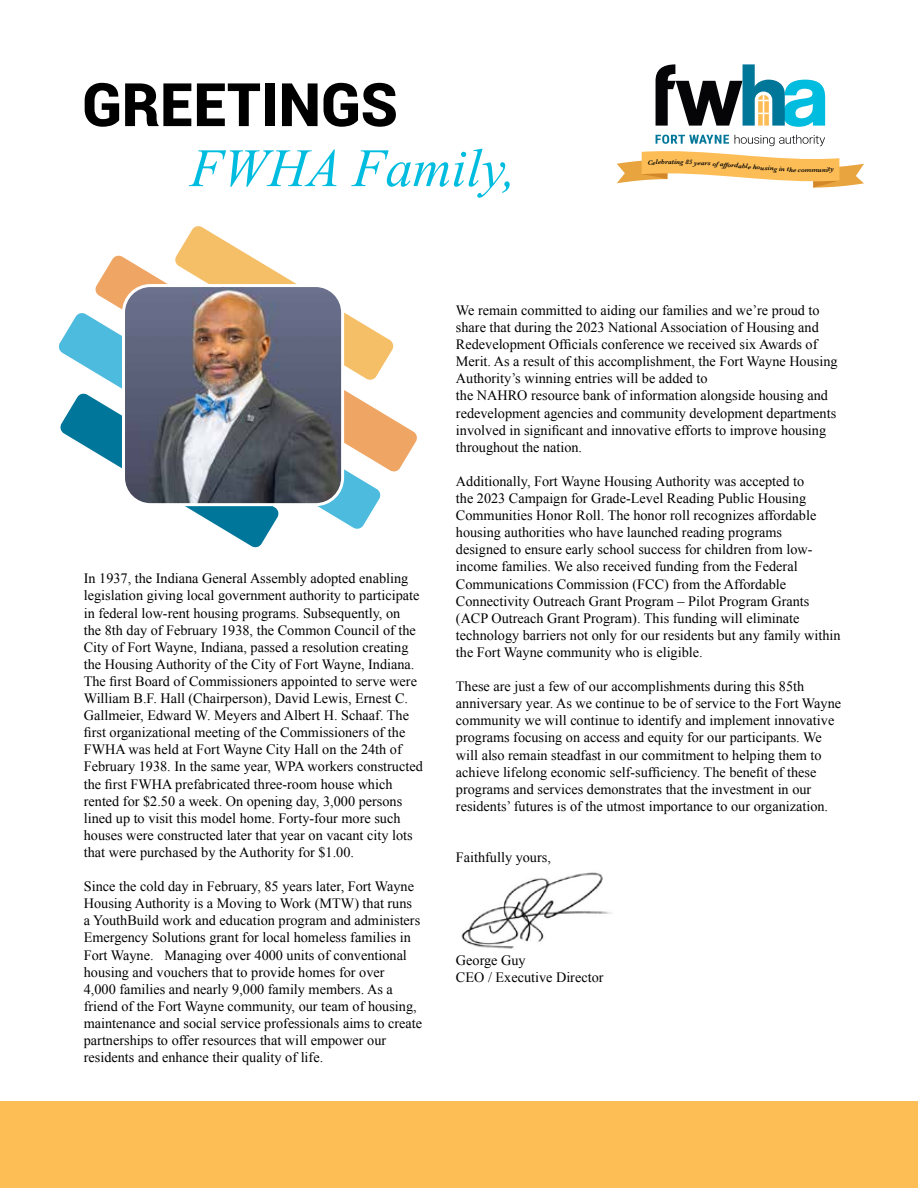
<style>
.page{position:relative;width:918px;height:1188px;background:#fff}
.page>*{position:absolute;margin:0;border:0;box-sizing:border-box;transform-origin:0 0}
.t1{font:900 60px "Roboto";color:#000}
.t2{font:italic 54px "Times New Roman";color:#00bddf}
.t3{font:14.25px/17.1px "Times New Roman";color:#000}
.t4{font:italic 600 6.75px "Baskerville";color:#010101}
</style>
<div class="page">
<img style="left:461px;top:872px;width:151px;height:77px">
<div style="left:0;top:1101px;width:918px;height:87px;background:#fdbe56"></div>
<svg style="left:177px;top:226px;width:71px;height:29px"></svg>
<svg style="left:95px;top:255px;width:322px;height:217px"></svg>
<svg style="left:58px;top:312px;width:323px;height:217px"></svg>
<svg style="left:59px;top:393px;width:220px;height:155px"></svg>
<img style="left:124px;top:286px;width:219px;height:219px">
<div style="left:122px;top:284px;width:222px;height:222px;border:3px solid #fff;border-radius:27px"></div>
<svg style="left:656px;top:64px;width:169px;height:63px"></svg>
<div style="left:758px;top:101px;width:5px;height:12px;background:#fcbd57"></div>
<div style="left:758px;top:114px;width:5px;height:12px;background:#fcbd57"></div>
<div style="left:764px;top:101px;width:5px;height:12px;background:#fcbd57"></div>
<div style="left:764px;top:114px;width:5px;height:12px;background:#fcbd57"></div>
<svg style="left:617px;top:135px;width:247px;height:53px"></svg>
<h1 class="t1" style="left:82px;top:62px;width:317px">GREETINGS</h1>
<h2 class="t2" style="left:190px;top:131px;width:327px">FWHA Family,</h2>
<p class="t4" style="left:668px;top:157px;width:10px">ati</p>
<p class="t4" style="left:705px;top:158px;width:15px;rotate:4deg">rs of</p>
<p class="t4" style="left:721px;top:159px;width:42px;rotate:5deg">affordable ho</p>
<p class="t4" style="left:761px;top:163px;width:18px;rotate:4deg">using</p>
<p class="t4" style="left:805px;top:165px;width:8px">m</p>
<p class="t3" style="left:84px;top:570px;width:340px">In 1937, the Indiana General Assembly adopted enabling legislation giving local government authority to participate in federal low-rent housing programs. Subsequently, on<br>the 8th day of February 1938, the Common Council of the City of Fort Wayne, Indiana, passed a resolution creating the Housing Authority of the City of Fort Wayne, Indiana.<br>The first Board of Commissioners appointed to serve were William B.F. Hall (Chairperson), David Lewis, Ernest C.<br>Gallmeier, Edward W. Meyers and Albert H. Schaaf. The first organizational meeting of the Commissioners of the FWHA was held at Fort Wayne City Hall on the 24th of February 1938. In the same year, WPA workers constructed the first FWHA prefabricated three-room house which rented for $2.50 a week. On opening day, 3,000 persons lined up to visit this model home. Forty-four more such houses were constructed later that year on vacant city lots that were purchased by the Authority for $1.00.</p>
<p class="t3" style="left:84px;top:878px;width:340px">Since the cold day in February, 85 years later, Fort Wayne Housing Authority is a Moving to Work (MTW) that runs<br>a YouthBuild work and education program and administers Emergency Solutions grant for local homeless families in Fort Wayne. Managing over 4000 units of conventional housing and vouchers that to provide homes for over<br>4,000 families and nearly 9,000 family members. As a friend of the Fort Wayne community, our team of housing, maintenance and social service professionals aims to create partnerships to offer resources that will empower our residents and enhance their quality of life.</p>
<p class="t3" style="left:456px;top:301px;width:383px">We remain committed to aiding our families and we’re proud to share that during the 2023 National Association of Housing and Redevelopment Officials conference we received six Awards of Merit. As a result of this accomplishment, the Fort Wayne Housing Authority’s winning entries will be added to<br>the NAHRO resource bank of information alongside housing and redevelopment agencies and community development departments involved in significant and innovative efforts to improve housing throughout the nation.</p>
<p class="t3" style="left:456px;top:472px;width:386px">Additionally, Fort Wayne Housing Authority was accepted to<br>the 2023 Campaign for Grade-Level Reading Public Housing Communities Honor Roll. The honor roll recognizes affordable housing authorities who have launched reading programs<br>designed to ensure early school success for children from low&shy;income families. We also received funding from the Federal Communications Commission (FCC) from the Affordable Connectivity Outreach Grant Program – Pilot Program Grants (ACP Outreach Grant Program). This funding will eliminate technology barriers not only for our residents but any family within the Fort Wayne community who is eligible.</p>
<p class="t3" style="left:456px;top:678px;width:387px">These are just a few of our accomplishments during this 85th anniversary year. As we continue to be of service to the Fort Wayne community we will continue to identify and implement innovative programs focusing on access and equity for our participants. We will also remain steadfast in our commitment to helping them to achieve lifelong economic self-sufficiency. The benefit of these programs and services demonstrates that the investment in our residents’ futures is of the utmost importance to our organization.</p>
<p class="t3" style="left:456px;top:849px;width:97px">Faithfully yours,</p>
<p class="t3" style="left:456px;top:951px;width:149px">George Guy<br>CEO / Executive Director</p>
</div>
